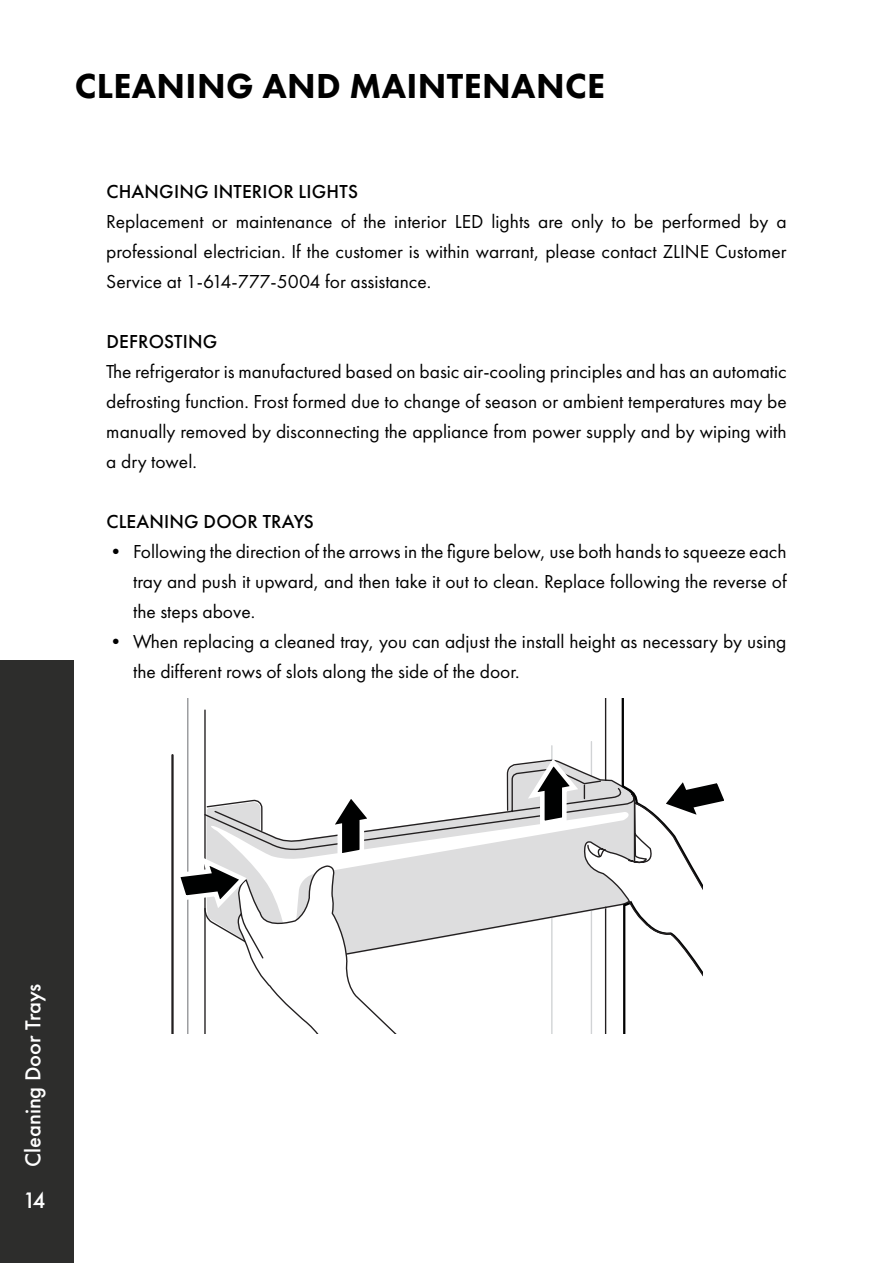
<style>
.page{position:relative;width:893px;height:1263px;background:#fff}
.page>*{position:absolute;margin:0;border:0;box-sizing:border-box;transform-origin:0 0}
.t1{font:800 36px "Futura PT";letter-spacing:.01em;color:#000}
.t2{font:500 23.25px "Futura PT";color:#fff}
.t3{font:500 22.5px "Futura PT";color:#fff}
.t4{font:19.5px/30px "Futura PT";color:#000;text-align:justify}
.t5{font:500 19.5px "Futura PT";letter-spacing:.01em;color:#000}
</style>
<div class="page">
<div style="left:0;top:659px;width:74px;height:604px;background:#2d2d2c"></div>
<svg style="left:171px;top:698px;width:553px;height:336px"></svg>
<h1 class="t1" style="left:75px;top:65px;width:532px">CLEANING AND MAINTENANCE</h1>
<p class="t5" style="left:106px;top:183px;width:253px">CHANGING INTERIOR LIGHTS</p>
<p class="t4" style="left:106px;top:207px;width:682px">Replacement or maintenance of the interior LED lights are only to be performed by a professional electrician. If the customer is within warrant, please contact ZLINE Customer Service at 1-614-777-5004 for assistance.</p>
<p class="t5" style="left:106px;top:333px;width:112px">DEFROSTING</p>
<p class="t4" style="left:106px;top:357px;width:682px">The refrigerator is manufactured based on basic air-cooling principles and has an automatic defrosting function. Frost formed due to change of season or ambient temperatures may be manually removed by disconnecting the appliance from power supply and by wiping with a dry towel.</p>
<p class="t5" style="left:106px;top:513px;width:209px">CLEANING DOOR TRAYS</p>
<p class="t4" style="left:133px;top:537px;width:655px;text-indent:-27px">• Following the direction of the arrows in the figure below, use both hands to squeeze each tray and push it upward, and then take it out to clean. Replace following the reverse of the steps above.</p>
<p class="t4" style="left:133px;top:627px;width:655px;text-indent:-27px">• When replacing a cleaned tray, you can adjust the install height as necessary by using the different rows of slots along the side of the door.</p>
<p class="t3" style="left:23px;top:1167px;width:185px;rotate:-90deg">Cleaning Door Trays</p>
<p class="t2" style="left:23px;top:1190px;width:24px">14</p>
</div>
